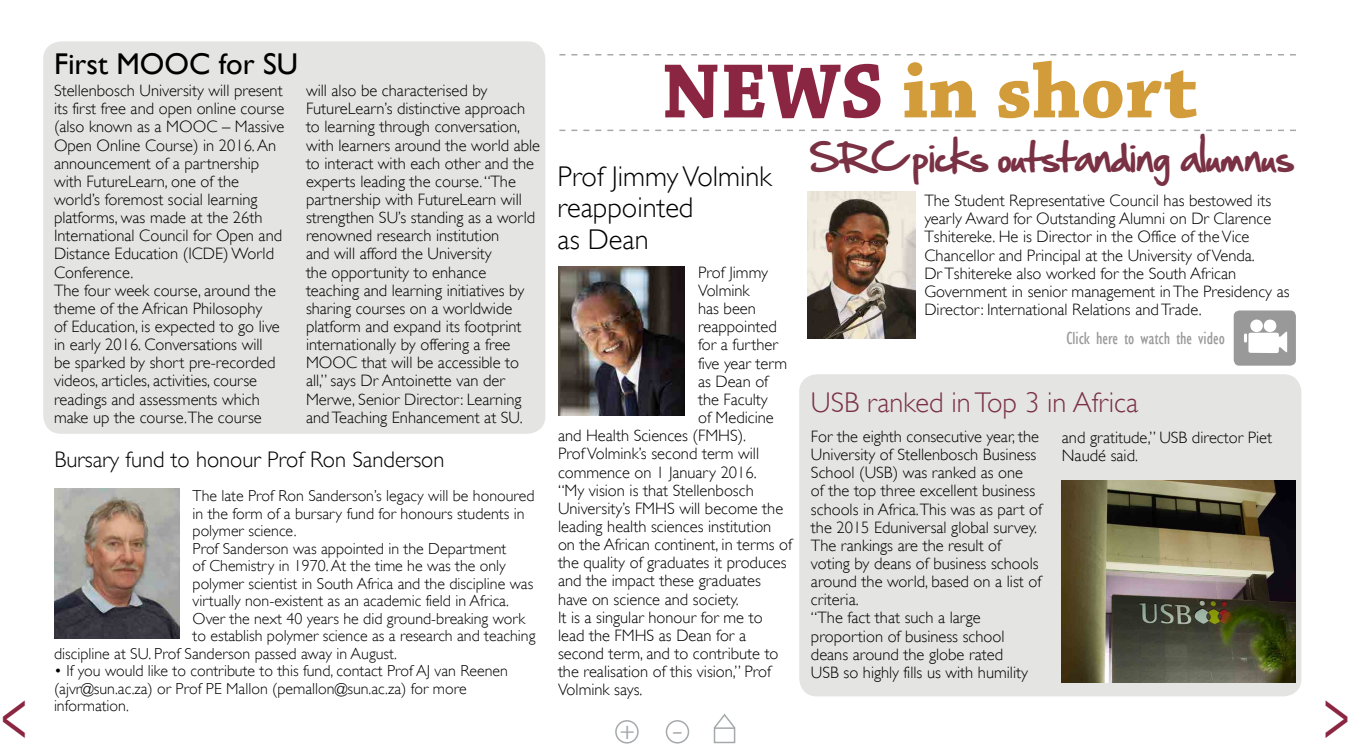
<style>
.page{position:relative;width:1350px;height:750px;background:#fff}
.page>*{position:absolute;margin:0;border:0;box-sizing:border-box;transform-origin:0 0}
.t1{font:700 81.15px "Chaparral Pro";color:#d39c3a}
.t2{font:700 74.25px "Minion Pro";color:#8b2642;scale:.66 1}
.Heading_1_plain{font:34.5px "Hand Of Sean";color:#7a3144}
.Heading_2{font:30px "Gill Sans";color:#000}
.Heading_1_plain-2{font:300 28.5px/31.3px "Gill Sans";color:#000}
.Heading_1_plain-3{font:300 28.5px "Gill Sans";color:#7a3144}
.t3{font:27px "Minion Pro";color:#a5a9ab}
.t4{font:27px "Minion Pro";color:#a5a9ab;scale:1.38 1}
.Heading_2-2{font:300 22.5px "Gill Sans";color:#000}
.Caption_block_text{font:condensed 18px "Gill Sans";color:#999}
.Body_text_first_par{font:300 16.5px/18.1px "Gill Sans";color:#000}
.Body_text_spaced{font:300 15.9px/17.5px "Gill Sans";color:#000}
.s1{color:#8b2642}
</style>
<div class="page">
<div style="left:43px;top:41px;width:502px;height:393px;background:#e4e4e2;border-radius:18px"></div>
<div style="left:799px;top:374px;width:502px;height:322px;background:#e4e4e2;border-radius:18px"></div>
<svg style="left:559px;top:54px;width:737px;height:2px"></svg>
<svg style="left:559px;top:130px;width:737px;height:1px"></svg>
<img style="left:55px;top:489px;width:124px;height:150px">
<img style="left:558px;top:266px;width:127px;height:149px">
<div style="left:1234px;top:310px;width:62px;height:56px;background:#999;border-radius:6px"></div>
<svg style="left:1244px;top:319px;width:43px;height:34px"></svg>
<img style="left:1062px;top:481px;width:234px;height:202px">
<img style="left:808px;top:191px;width:108px;height:147px">
<div style="left:615px;top:720px;width:24px;height:24px;border:2px solid #a5a9ab;border-radius:50%"></div>
<div style="left:666px;top:720px;width:23px;height:24px;border:2px solid #a5a9ab;border-radius:50%"></div>
<div style="left:714px;top:727px;width:21px;height:16px;border:2px solid #a5a9ab"></div>
<svg style="left:713px;top:713px;width:23px;height:17px"></svg>
<p class="t2" style="left:1px;top:662px;width:42px">&lt;</p>
<p class="Heading_2" style="left:54px;top:47px;width:246px">First MOOC for SU</p>
<p class="Body_text_first_par" style="left:54px;top:81px;width:232px">Stellenbosch University will present its first free and open online course (also known as a MOOC – Massive<br>Open Online Course) in 2016. An announcement of a partnership with FutureLearn, one of the world’s foremost social learning platforms, was made at the 26th<br>International Council for Open and<br>Distance Education (ICDE) World<br>Conference.</p>
<p class="Body_text_first_par" style="left:54px;top:281px;width:227px">The four week course, around the theme of the African Philosophy<br>of Education, is expected to go live in early 2016. Conversations will be sparked by short pre-recorded videos, articles, activities, course readings and assessments which make up the course.The course</p>
<p class="Body_text_first_par" style="left:306px;top:81px;width:236px">will also be characterised by FutureLearn’s distinctive approach to learning through conversation, with learners around the world able to interact with each other and the experts leading the course. “The partnership with FutureLearn will strengthen SU’s standing as a world renowned research institution<br>and will afford the University<br>the opportunity to enhance teaching and learning initiatives by sharing courses on a worldwide platform and expand its footprint internationally by offering a free MOOC that will be accessible to all,” says Dr Antoinette van der Merwe, Senior Director: Learning and Teaching Enhancement at SU.</p>
<p class="Heading_2-2" style="left:54px;top:447px;width:392px">Bursary fund to honour Prof Ron Sanderson</p>
<p class="Body_text_spaced" style="left:193px;top:487px;width:343px">The late Prof Ron Sanderson’s legacy will be honoured in the form of a bursary fund for honours students in polymer science.</p>
<p class="Body_text_spaced" style="left:193px;top:540px;width:315px">Prof Sanderson was appointed in the Department</p>
<p class="Body_text_spaced" style="left:193px;top:557px;width:315px">of Chemistry in 1970. At the time he was the only</p>
<p class="Body_text_spaced" style="left:193px;top:575px;width:342px">polymer scientist in South Africa and the discipline was</p>
<p class="Body_text_spaced" style="left:193px;top:592px;width:318px">virtually non-existent as an academic field in Africa.</p>
<p class="Body_text_spaced" style="left:193px;top:610px;width:334px">Over the next 40 years he did ground-breaking work</p>
<p class="Body_text_spaced" style="left:193px;top:627px;width:344px">to establish polymer science as a research and teaching</p>
<p class="Body_text_spaced" style="left:54px;top:645px;width:344px">discipline at SU. Prof Sanderson passed away in August.</p>
<p class="Body_text_spaced" style="left:54px;top:662px;width:455px">• If you would like to contribute to this fund, contact Prof AJ van Reenen (ajvr@sun.ac.za) or Prof PE Mallon (pemallon@sun.ac.za) for more information.</p>
<p class="t1" style="left:662px;top:44px;width:537px"><span class="s1">NEWS</span> in short</p>
<p class="Heading_1_plain-2" style="left:558px;top:161px;width:216px">Prof Jimmy Volmink reappointed</p>
<p class="Heading_1_plain-2" style="left:558px;top:223px;width:93px">as Dean</p>
<p class="Body_text_first_par" style="left:698px;top:263px;width:72px">Prof Jimmy</p>
<p class="Body_text_first_par" style="left:698px;top:281px;width:53px">Volmink</p>
<p class="Body_text_first_par" style="left:698px;top:299px;width:59px">has been</p>
<p class="Body_text_first_par" style="left:698px;top:318px;width:80px">reappointed</p>
<p class="Body_text_first_par" style="left:698px;top:336px;width:81px">for a further</p>
<p class="Body_text_first_par" style="left:698px;top:354px;width:91px">five year term</p>
<p class="Body_text_first_par" style="left:698px;top:372px;width:72px">as Dean of</p>
<p class="Body_text_first_par" style="left:698px;top:390px;width:71px">the Faculty</p>
<p class="Body_text_first_par" style="left:698px;top:408px;width:77px">of Medicine</p>
<p class="Body_text_first_par" style="left:558px;top:427px;width:190px">and Health Sciences (FMHS).</p>
<p class="Body_text_first_par" style="left:558px;top:445px;width:203px">Prof Volmink’s second term will</p>
<p class="Body_text_first_par" style="left:558px;top:463px;width:200px">commence on 1 January 2016.</p>
<p class="Body_text_first_par" style="left:558px;top:481px;width:236px">“My vision is that Stellenbosch University’s FMHS will become the leading health sciences institution on the African continent, in terms of the quality of graduates it produces and the impact these graduates have on science and society.</p>
<p class="Body_text_first_par" style="left:558px;top:608px;width:222px">It is a singular honour for me to lead the FMHS as Dean for a second term, and to contribute to the realisation of this vision,” Prof<br>Volmink says.</p>
<p class="t3" style="left:619px;top:712px;width:17px">+</p>
<p class="t4" style="left:671px;top:712px;width:11px">-</p>
<p class="Heading_1_plain" style="left:810px;top:126px;width:485px">SRC picks outstanding alumnus</p>
<p class="Body_text_first_par" style="left:924px;top:191px;width:348px">The Student Representative Council has bestowed its</p>
<p class="Body_text_first_par" style="left:924px;top:210px;width:348px">yearly Award for Outstanding Alumni on Dr Clarence</p>
<p class="Body_text_first_par" style="left:924px;top:228px;width:327px">Tshitereke. He is Director in the Office of the Vice</p>
<p class="Body_text_first_par" style="left:924px;top:246px;width:332px">Chancellor and Principal at the University of Venda.</p>
<p class="Body_text_first_par" style="left:924px;top:264px;width:313px">Dr Tshitereke also worked for the South African</p>
<p class="Body_text_first_par" style="left:924px;top:282px;width:367px">Government in senior management in The Presidency as</p>
<p class="Body_text_first_par" style="left:924px;top:300px;width:279px">Director: International Relations and Trade.</p>
<p class="Caption_block_text" style="left:1067px;top:328px;width:160px">Click here to watch the video</p>
<p class="Heading_1_plain-3" style="left:811px;top:386px;width:329px">USB ranked in Top 3 in Africa</p>
<p class="Body_text_first_par" style="left:1062px;top:428px;width:212px">and gratitude,” USB director Piet<br>Naudé said.</p>
<p class="Body_text_first_par" style="left:811px;top:427px;width:233px">For the eighth consecutive year, the<br>University of Stellenbosch Business<br>School (USB) was ranked as one<br>of the top three excellent business schools in Africa.This was as part of the 2015 Eduniversal global survey.<br>The rankings are the result of voting by deans of business schools around the world, based on a list of criteria.</p>
<p class="Body_text_first_par" style="left:811px;top:609px;width:195px">“The fact that such a large proportion of business school deans around the globe rated</p>
<p class="Body_text_first_par" style="left:811px;top:663px;width:219px">USB so highly fills us with humility</p>
</div>
